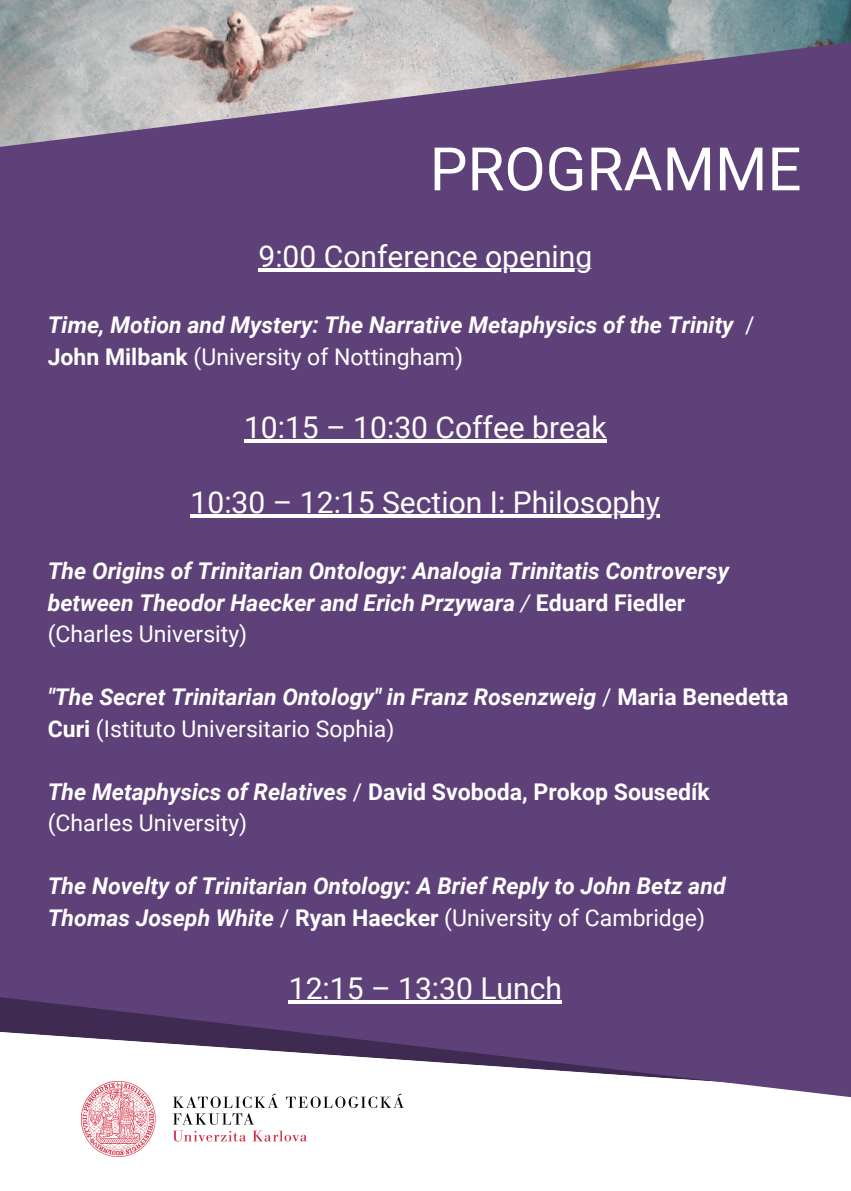
<style>
.page{position:relative;width:851px;height:1191px;background:#fff}
.page>*{position:absolute;margin:0;border:0;box-sizing:border-box;transform-origin:0 0}
.t1{font:60px "Roboto";color:#fff}
.t2{font:30px "Roboto";color:#fff}
.t3{font:italic 700 23px/31.5px "Roboto";color:#fff}
.t4{font:700 23px/31.5px "Roboto";color:#fff}
.s1{font-weight:400;font-style:normal}
.s2{font-style:normal}
.s3{font-weight:400}
.s4{font-style:italic}
</style>
<div class="page">
<div style="left:0;top:170px;width:850px;height:927px;background:#5f4179"></div>
<img style="left:82px;top:1081px;width:321px;height:74px">
<hr style="left:258px;top:269px;width:334px;height:3px;background:#fff">
<hr style="left:244px;top:440px;width:362px;height:3px;background:#fff">
<hr style="left:190px;top:515px;width:469px;height:3px;background:#fff">
<hr style="left:289px;top:1000px;width:272px;height:3px;background:#fff">
<img style="left:0;top:0;width:850px;height:170px">
<h1 class="t1" style="left:429px;top:135px;width:373px">PROGRAMME</h1>
<h2 class="t2" style="left:258px;top:239px;width:335px">9:00 Conference opening</h2>
<p class="t3" style="left:48px;top:310px;width:708px">Time, Motion and Mystery: The Narrative Metaphysics of the Trinity <span class="s1">/<br></span><span class="s2">John Milbank</span> <span class="s1">(University of Nottingham)</span></p>
<h2 class="t2" style="left:244px;top:410px;width:364px">10:15 – 10:30 Coffee break</h2>
<h2 class="t2" style="left:190px;top:484px;width:471px">10:30 – 12:15 Section I: Philosophy</h2>
<p class="t3" style="left:48px;top:555px;width:682px">The Origins of Trinitarian Ontology: Analogia Trinitatis Controversy between Theodor Haecker and Erich Przywara <span class="s3">/</span> <span class="s2">Eduard Fiedler </span><span class="s1">(Charles University)</span></p>
<p class="t3" style="left:48px;top:681px;width:741px">"The Secret Trinitarian Ontology" in Franz Rosenzweig <span class="s1">/</span> <span class="s2">Maria Benedetta<br>Curi</span> <span class="s1">(Istituto Universitario Sophia)</span></p>
<p class="t4" style="left:48px;top:776px;width:663px"><span class="s4">The Metaphysics of Relatives</span> <span class="s3">/</span> David Svoboda, Prokop Sousedík <span class="s3">(Charles University)</span></p>
<p class="t3" style="left:48px;top:870px;width:679px">The Novelty of Trinitarian Ontology: A Brief Reply to John Betz and<br>Thomas Joseph White <span class="s1">/</span> <span class="s2">Ryan Haecker</span> <span class="s1">(University of Cambridge)</span></p>
<h2 class="t2" style="left:289px;top:970px;width:274px">12:15 – 13:30 Lunch</h2>
</div>
